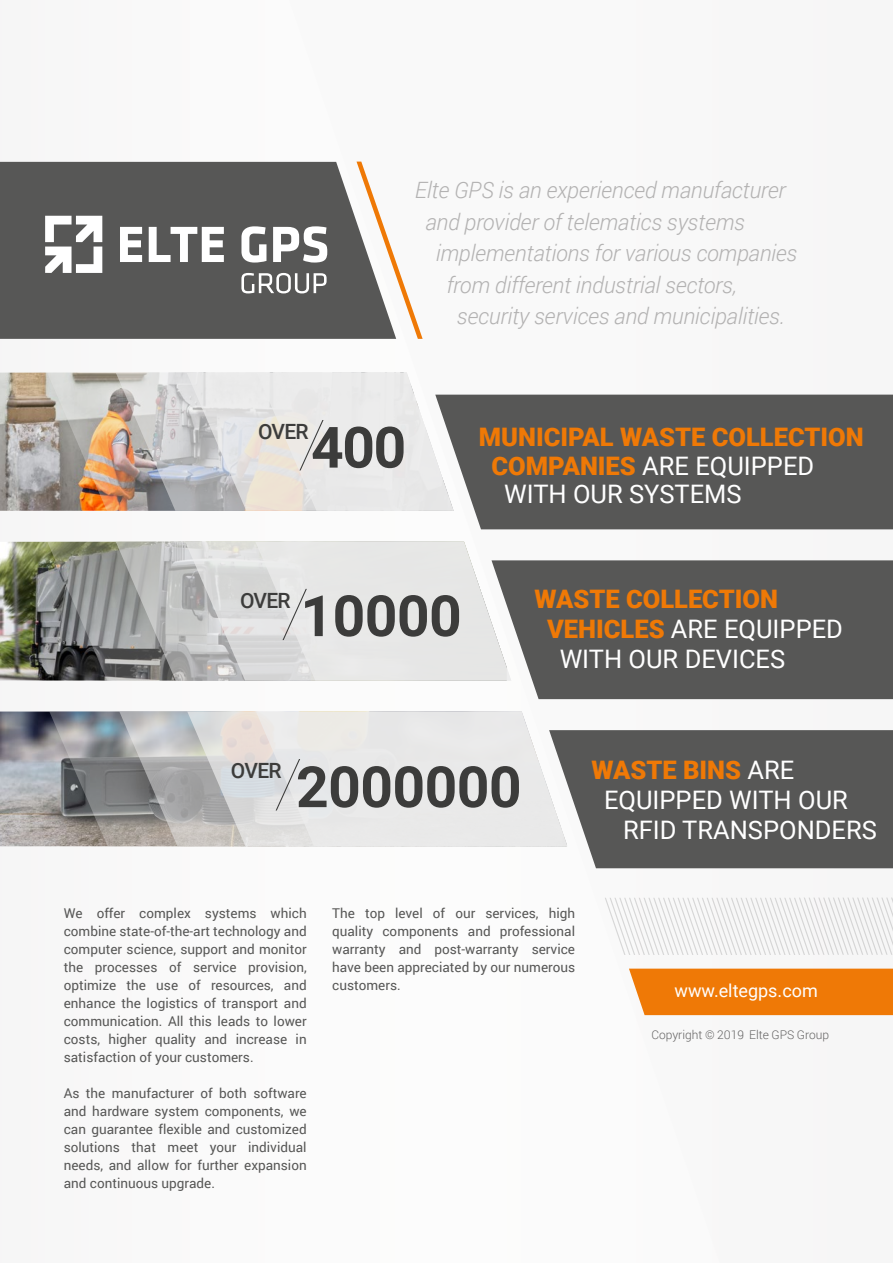
<style>
.page{position:relative;width:893px;height:1263px;background:#f9f9f9}
.page>*{position:absolute;margin:0;border:0;box-sizing:border-box;transform-origin:0 0}
.t1{font:700 57px "Roboto";letter-spacing:-.01em;color:#3c3c3b}
.t2{font:25.5px "Roboto";color:#fff}
.t3{font:900 25.5px "Roboto";color:#ef7906}
.t4{font:italic 300 22.5px "Roboto";letter-spacing:-.01em;color:#b3b2b2}
.t5{font:500 21px "Roboto";letter-spacing:-.035em;color:#3c3c3b}
.t6{font:18px "Roboto";color:#fff}
.t7{font:13.5px/18px "Roboto";color:#575756;text-align:justify}
.t8{font:300 12px "Roboto";color:#646363}
.s1{font-weight:900;color:#ef7906}
.s2{font-weight:400;color:#fff}
</style>
<div class="page">
<img style="left:0;top:373px;width:45px;height:138px">
<img style="left:45px;top:373px;width:68px;height:138px">
<img style="left:113px;top:373px;width:70px;height:138px">
<img style="left:0;top:542px;width:46px;height:138px">
<svg style="left:46px;top:542px;width:68px;height:138px;background:#787a76"></svg>
<svg style="left:114px;top:542px;width:69px;height:138px;background:#a2a3a2"></svg>
<svg style="left:183px;top:542px;width:71px;height:138px;background:#cccdcd"></svg>
<img style="left:0;top:711px;width:46px;height:135px">
<svg style="left:46px;top:711px;width:70px;height:135px;background:#87888a"></svg>
<svg style="left:116px;top:711px;width:67px;height:135px;background:#a3a2a2"></svg>
<svg style="left:183px;top:711px;width:70px;height:135px;background:#c8c7c6"></svg>
<div style="left:453px;top:395px;width:440px;height:134px;background:#575756"></div>
<div style="left:549px;top:730px;width:344px;height:138px;background:#575756"></div>
<div style="left:491px;top:560px;width:402px;height:139px;background:#575756"></div>
<svg style="left:183px;top:373px;width:270px;height:138px"></svg>
<svg style="left:254px;top:542px;width:257px;height:138px"></svg>
<svg style="left:253px;top:711px;width:314px;height:135px"></svg>
<svg style="left:605px;top:897px;width:288px;height:58px"></svg>
<div style="left:0;top:162px;width:356px;height:177px;background:#575756"></div>
<svg style="left:356px;top:162px;width:67px;height:177px"></svg>
<svg style="left:45px;top:216px;width:57px;height:57px"></svg>
<svg style="left:120px;top:227px;width:22px;height:35px"></svg>
<svg style="left:149px;top:227px;width:75px;height:35px"></svg>
<svg style="left:241px;top:226px;width:25px;height:37px"></svg>
<svg style="left:273px;top:226px;width:54px;height:37px"></svg>
<svg style="left:241px;top:273px;width:86px;height:20px"></svg>
<div style="left:629px;top:969px;width:264px;height:46px;background:#ef7906"></div>
<h3 class="t4" style="left:415px;top:175px;width:372px">Elte GPS is an experienced manufacturer</h3>
<h3 class="t4" style="left:425px;top:206px;width:321px">and provider of telematics systems</h3>
<h3 class="t4" style="left:436px;top:238px;width:363px">implementations for various companies</h3>
<h3 class="t4" style="left:446px;top:269px;width:292px">from different industrial sectors,</h3>
<h3 class="t4" style="left:457px;top:301px;width:330px">security services and municipalities.</h3>
<h3 class="t5" style="left:258px;top:417px;width:52px">OVER</h3>
<h1 class="t1" style="left:311px;top:407px;width:97px">400</h1>
<h2 class="t3" style="left:479px;top:419px;width:386px">MUNICIPAL WASTE COLLECTION</h2>
<h2 class="t2" style="left:492px;top:448px;width:324px"><span class="s1">COMPANIES</span> ARE EQUIPPED</h2>
<h2 class="t2" style="left:504px;top:476px;width:239px">WITH OUR SYSTEMS</h2>
<h3 class="t5" style="left:240px;top:585px;width:52px">OVER</h3>
<h1 class="t1" style="left:300px;top:576px;width:163px">10000</h1>
<h2 class="t3" style="left:534px;top:581px;width:245px">WASTE COLLECTION</h2>
<h2 class="t2" style="left:547px;top:611px;width:297px"><span class="s1">VEHICLES</span> ARE EQUIPPED</h2>
<h2 class="t2" style="left:560px;top:641px;width:227px">WITH OUR DEVICES</h2>
<h3 class="t5" style="left:231px;top:755px;width:52px">OVER</h3>
<h1 class="t1" style="left:296px;top:747px;width:227px">2000000</h1>
<h2 class="t3" style="left:591px;top:752px;width:204px">WASTE BINS <span class="s2">ARE</span></h2>
<h2 class="t2" style="left:604px;top:782px;width:245px">EQUIPPED WITH OUR</h2>
<h2 class="t2" style="left:623px;top:812px;width:255px">RFID TRANSPONDERS</h2>
<p class="t7" style="left:64px;top:904px;width:244px">We offer complex systems which combine state-of-the-art technology and computer science, support and monitor the processes of service provision, optimize the use of resources, and enhance the logistics of transport and communication. All this leads to lower costs, higher quality and increase in satisfaction of your customers.</p>
<p class="t7" style="left:64px;top:1084px;width:244px">As the manufacturer of both software and hardware system components, we can guarantee flexible and customized solutions that meet your individual needs, and allow for further expansion and continuous upgrade.</p>
<p class="t7" style="left:332px;top:904px;width:244px">The top level of our services, high quality components and professional warranty and post-warranty service have been appreciated by our numerous customers.</p>
<h3 class="t6" style="left:674px;top:978px;width:145px">www.eltegps.com</h3>
<p class="t8" style="left:651px;top:1026px;width:179px">Copyright © 2019 Elte GPS Group</p>
</div>
